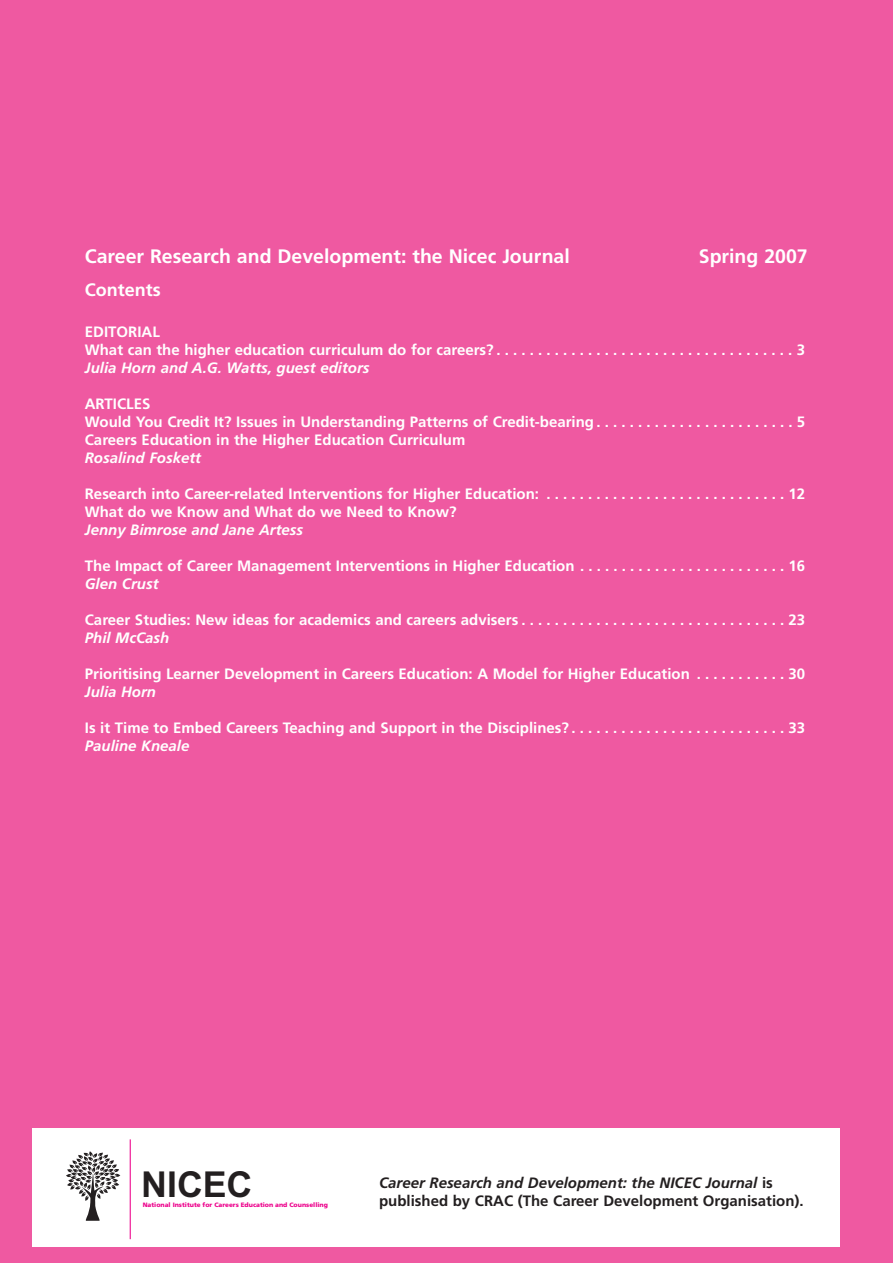
<style>
.page{position:relative;width:893px;height:1263px;background:#ef59a1}
.page>*{position:absolute;margin:0;border:0;box-sizing:border-box;transform-origin:0 0}
.t1{font:700 35.7px "Arial";color:#231f20}
.t2{font:700 19.5px "Frutiger";color:#fff}
.t3{font:700 18px "Frutiger";color:#fff}
.t4{font:700 15px/18px "Frutiger";color:#fff}
.t5{font:italic 700 15px "Frutiger";color:#fff}
.t6{font:700 15px "Frutiger";color:#231f20}
.t7{font:italic 700 15px "Frutiger";color:#231f20}
.t8{font:900 6.3px "Frutiger";color:#ed028c}
.s1{font-style:normal}
</style>
<div class="page">
<div style="left:32px;top:1128px;width:808px;height:118px;background:#fff"></div>
<svg style="left:66px;top:1151px;width:55px;height:70px"></svg>
<hr style="left:130px;top:1139px;width:1px;height:100px;background:#ed028c">
<h2 class="t2" style="left:85px;top:249px;width:487px">Career Research and Development: the Nicec Journal</h2>
<h2 class="t2" style="left:699px;top:249px;width:110px">Spring 2007</h2>
<p class="t3" style="left:85px;top:283px;width:77px">Contents</p>
<p class="t4" style="left:85px;top:324px;width:722px">EDITORIAL<br>What can the higher education curriculum do for careers? . . . . . . . . . . . . . . . . . . . . . . . . . . . . . . . . . . . . 3</p>
<p class="t5" style="left:85px;top:362px;width:286px">Julia Horn and A.G. Watts, guest editors</p>
<p class="t4" style="left:85px;top:396px;width:722px">ARTICLES<br>Would You Credit It? Issues in Understanding Patterns of Credit-bearing . . . . . . . . . . . . . . . . . . . . . . . . 5<br>Careers Education in the Higher Education Curriculum</p>
<p class="t5" style="left:85px;top:452px;width:118px">Rosalind Foskett</p>
<p class="t4" style="left:85px;top:486px;width:722px">Research into Career-related Interventions for Higher Education: . . . . . . . . . . . . . . . . . . . . . . . . . . . . . 12<br>What do we Know and What do we Need to Know?</p>
<p class="t5" style="left:85px;top:524px;width:220px">Jenny Bimrose and Jane Artess</p>
<p class="t4" style="left:85px;top:558px;width:722px">The Impact of Career Management Interventions in Higher Education . . . . . . . . . . . . . . . . . . . . . . . . . 16</p>
<p class="t5" style="left:85px;top:578px;width:75px">Glen Crust</p>
<p class="t4" style="left:85px;top:612px;width:722px">Career Studies: New ideas for academics and careers advisers . . . . . . . . . . . . . . . . . . . . . . . . . . . . . . . . 23</p>
<p class="t5" style="left:85px;top:632px;width:86px">Phil McCash</p>
<p class="t4" style="left:85px;top:666px;width:722px">Prioritising Learner Development in Careers Education: A Model for Higher Education . . . . . . . . . . . 30</p>
<p class="t5" style="left:85px;top:686px;width:73px">Julia Horn</p>
<p class="t4" style="left:85px;top:720px;width:722px">Is it Time to Embed Careers Teaching and Support in the Disciplines? . . . . . . . . . . . . . . . . . . . . . . . . . . 33</p>
<p class="t5" style="left:85px;top:740px;width:106px">Pauline Kneale</p>
<h1 class="t1" style="left:141px;top:1163px;width:113px">NICEC</h1>
<p class="t8" style="left:143px;top:1202px;width:187px">National Institute for Careers Education and Counselling</p>
<p class="t6" style="left:379px;top:1195px;width:426px">published by CRAC (The Career Development Organisation).</p>
<p class="t7" style="left:379px;top:1177px;width:395px">Career Research and Development: the NICEC Journal <span class="s1">is</span></p>
</div>
